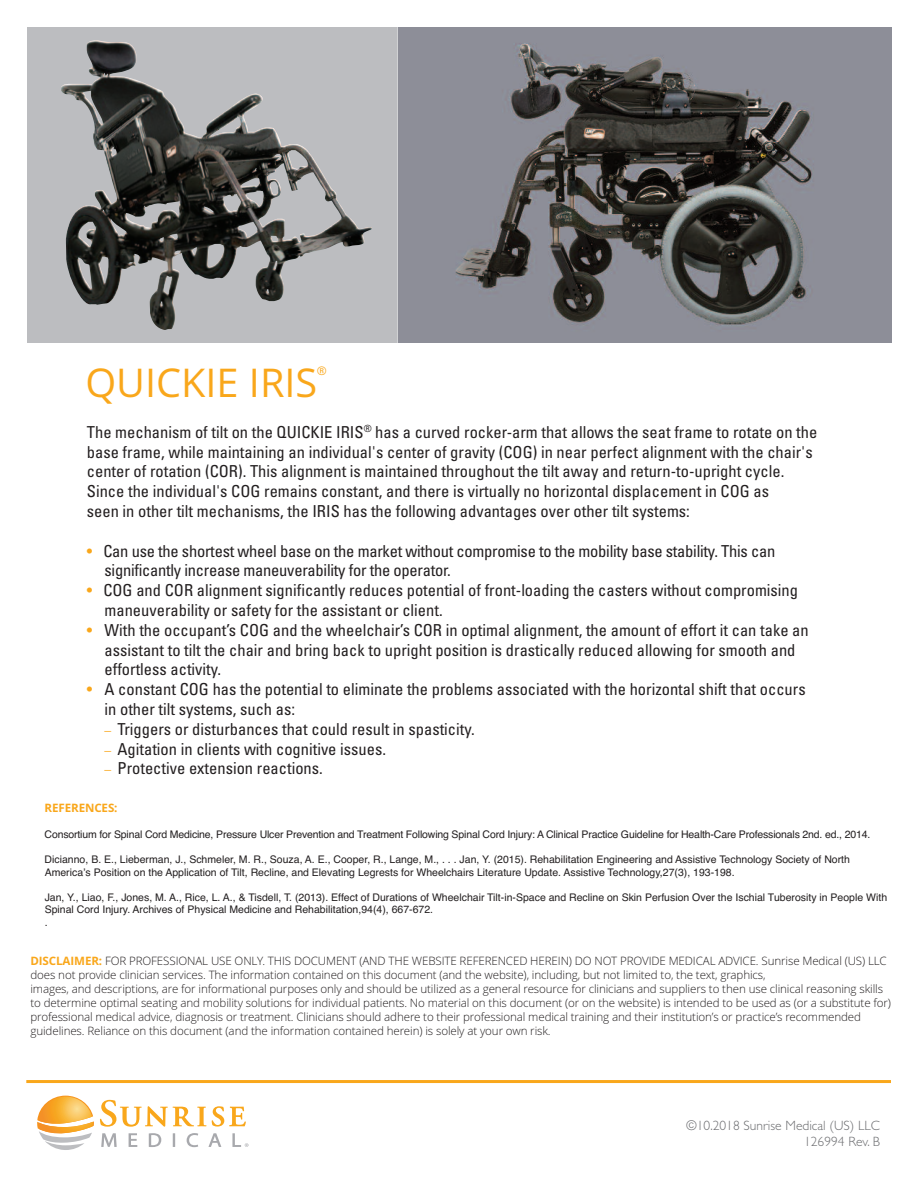
<style>
.page{position:relative;width:918px;height:1188px;background:#fff}
.page>*{position:absolute;margin:0;border:0;box-sizing:border-box;transform-origin:0 0}
.t1{font:39.6px "Open Sans";color:#f9a71b}
.t2{font:condensed 16.5px/19.8px "Univers";color:#231f20}
.t3{font:300 13.5px/16.2px "Gill Sans";color:#6c6d70;text-align:right}
.t4{font:condensed 11.7px "Univers";color:#f9a71b}
.t5{font:300 11.55px/14px "Open Sans";letter-spacing:-.01em;color:#231f20}
.t6{font:700 11.55px "Open Sans";letter-spacing:-.01em;color:#f9a71b}
.t7{font:10.5px/12.6px "Helvetica";color:#231f20}
.s1{color:#f9a71b}
.s2{font-size:13.5px;color:#f9a71b}
.s3{font-weight:700;color:#f9a71b}
</style>
<div class="page">
<svg style="left:37px;top:1095px;width:212px;height:55px"></svg>
<hr style="left:26px;top:1080px;width:865px;height:3px;background:#f9a71b">
<img style="left:399px;top:27px;width:492px;height:316px">
<div style="left:27px;top:27px;width:370px;height:316px;background:#bcbdc0"></div>
<img style="left:61px;top:40px;width:311px;height:290px">
<h1 class="t1" style="left:85px;top:360px;width:233px">QUICKIE IRIS</h1>
<p class="t4" style="left:317px;top:367px;width:11px">®</p>
<p class="t2" style="left:87px;top:423px;width:732px">The mechanism of tilt on the QUICKIE IRIS<sup>®</sup> has a curved rocker-arm that allows the seat frame to rotate on the base frame, while maintaining an individual's center of gravity (COG) in near perfect alignment with the chair's center of rotation (COR). This alignment is maintained throughout the tilt away and return-to-upright cycle.<br>Since the individual's COG remains constant, and there is virtually no horizontal displacement in COG as<br>seen in other tilt mechanisms, the IRIS has the following advantages over other tilt systems:</p>
<p class="t2" style="left:105px;top:542px;width:672px;text-indent:-18px"><span class="s1">•</span> Can use the shortest wheel base on the market without compromise to the mobility base stability. This can significantly increase maneuverability for the operator.</p>
<p class="t2" style="left:105px;top:582px;width:695px;text-indent:-18px"><span class="s1">•</span> COG and COR alignment significantly reduces potential of front-loading the casters without compromising maneuverability or safety for the assistant or client.</p>
<p class="t2" style="left:105px;top:621px;width:706px;text-indent:-18px"><span class="s1">•</span> With the occupant’s COG and the wheelchair’s COR in optimal alignment, the amount of effort it can take an assistant to tilt the chair and bring back to upright position is drastically reduced allowing for smooth and effortless activity.</p>
<p class="t2" style="left:105px;top:681px;width:703px;text-indent:-18px"><span class="s1">•</span> A constant COG has the potential to eliminate the problems associated with the horizontal shift that occurs in other tilt systems, such as:</p>
<p class="t2" style="left:105px;top:720px;width:372px"><span class="s2">–</span> Triggers or disturbances that could result in spasticity.</p>
<p class="t2" style="left:105px;top:740px;width:283px"><span class="s2">–</span> Agitation in clients with cognitive issues.</p>
<p class="t2" style="left:105px;top:760px;width:220px"><span class="s2">–</span> Protective extension reactions.</p>
<p class="t6" style="left:45px;top:801px;width:74px">REFERENCES:</p>
<p class="t7" style="left:45px;top:828px;width:827px">consortium for spinal cord medicine, Pressure ulcer Prevention and treatment following spinal cord injury: a clinical Practice guideline for health-care Professionals 2nd. ed., 2014.</p>
<p class="t7" style="left:45px;top:853px;width:807px">Dicianno, B. e., lieberman, J., schmeler, m. r., souza, a. e., cooper, r., lange, m., . . . Jan, Y. (2015). rehabilitation engineering and assistive technology society of north america’s Position on the application of tilt, recline, and elevating legrests for Wheelchairs literature update. assistive technology,27(3), 193-198.</p>
<p class="t7" style="left:45px;top:891px;width:844px">Jan, Y., liao, f., Jones, m. a., rice, l. a., &amp; tisdell, t. (2013). effect of Durations of Wheelchair tilt-in-space and recline on skin Perfusion over the ischial tuberosity in People With spinal cord injury. archives of Physical medicine and rehabilitation,94(4), 667-672.<br>.</p>
<p class="t5" style="left:30px;top:954px;width:862px"><span class="s3">DISCLAIMER:</span> FOR PROFESSIONAL USE ONLY. THIS DOCUMENT (AND THE WEBSITE REFERENCED HEREIN) DO NOT PROVIDE MEDICAL ADVICE. Sunrise Medical (US) LLC does not provide clinician services. The information contained on this document (and the website), including, but not limited to, the text, graphics,<br>images, and descriptions, are for informational purposes only and should be utilized as a general resource for clinicians and suppliers to then use clinical reasoning skills to determine optimal seating and mobility solutions for individual patients. No material on this document (or on the website) is intended to be used as (or a substitute for) professional medical advice, diagnosis or treatment. Clinicians should adhere to their professional medical training and their institution’s or practice’s recommended guidelines. Reliance on this document (and the information contained herein) is solely at your own risk.</p>
<p class="t3" style="left:686px;top:1118px;width:195px">©10.2018 Sunrise Medical (US) LLC<br>126994 Rev. B</p>
</div>
